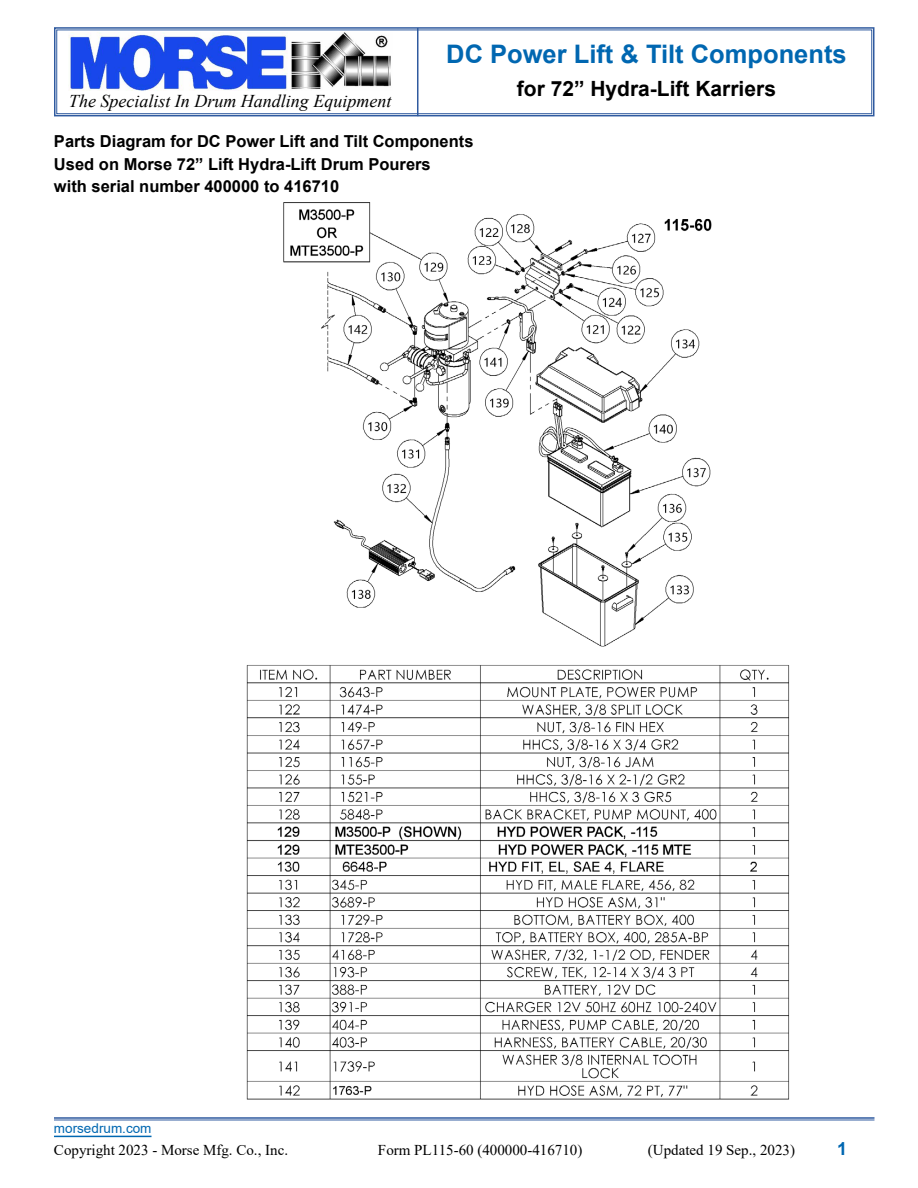
<style>
.page{position:relative;width:918px;height:1188px;background:#fff}
.page>*{position:absolute;margin:0;border:0;box-sizing:border-box;transform-origin:0 0}
.t1{font:700 25.5px "Arial";color:#0067b1}
.t2{font:700 21px "Arial";color:#000}
.t3{font:italic 18px "Times New Roman";color:#000}
.t4{font:700 18px "Arial";color:#0067b1}
.t5{font:700 16.5px/22.5px "Arial";color:#000}
.t6{font:15px "Times New Roman";color:#000}
.t7{font:13.5px "Arial";color:#0067b1}
</style>
<div class="page">
<img style="left:246px;top:202px;width:544px;height:898px">
<svg style="left:54px;top:27px;width:821px;height:90px"></svg>
<div style="left:56px;top:30px;width:816px;height:84px;border:1px solid #2f5a9f"></div>
<hr style="left:417px;top:28px;width:1px;height:88px;background:#2f5a9f">
<hr style="left:54px;top:1136px;width:98px;height:1px;background:#0067b1">
<hr style="left:54px;top:1117px;width:820px;height:2px;background:#2f5a9f">
<hr style="left:54px;top:1120px;width:820px;height:1px;background:#2f5a9f">
<h1 class="t1" style="left:446px;top:36px;width:402px">DC Power Lift &amp; Tilt Components</h1>
<p class="t2" style="left:517px;top:74px;width:261px">for 72” Hydra-Lift Karriers</p>
<p class="t5" style="left:54px;top:130px;width:421px">Parts Diagram for DC Power Lift and Tilt Components<br>Used on Morse 72” Lift Hydra-Lift Drum Pourers<br>with serial number 400000 to 416710</p>
<p class="t3" style="left:69px;top:89px;width:324px">The Specialist In Drum Handling Equipment</p>
<p class="t7" style="left:54px;top:1119px;width:99px">morsedrum.com</p>
<p class="t6" style="left:54px;top:1139px;width:236px">Copyright 2023 - Morse Mfg. Co., Inc.</p>
<p class="t6" style="left:378px;top:1139px;width:206px">Form PL115-60 (400000-416710)</p>
<p class="t6" style="left:648px;top:1139px;width:149px">(Updated 19 Sep., 2023)</p>
<p class="t4" style="left:837px;top:1136px;width:12px">1</p>
</div>
